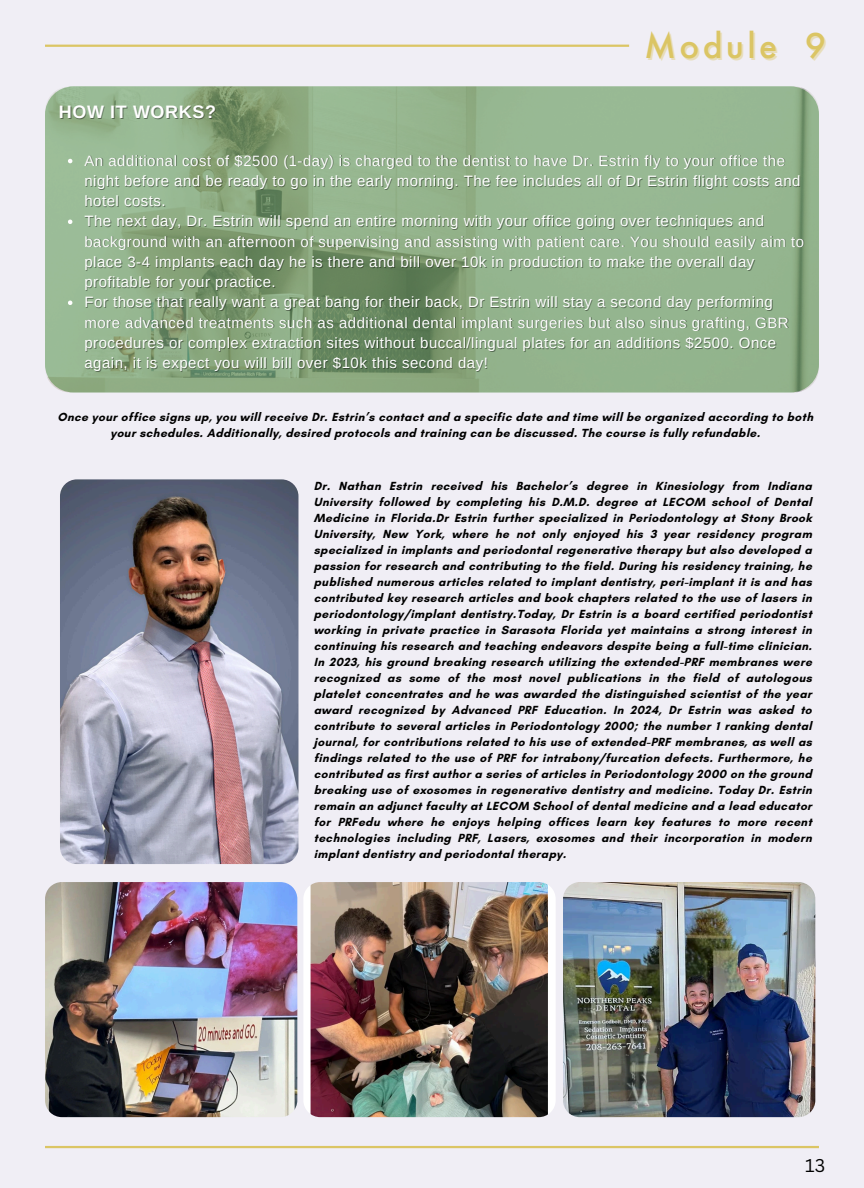
<style>
.page{position:relative;width:864px;height:1188px;background:#f0eef5}
.page>*{position:absolute;margin:0;border:0;box-sizing:border-box;transform-origin:0 0}
.t1{font:500 37.5px "Futura PT";letter-spacing:.09em;color:#dbc564}
.t2{font:700 18px "Arimo";letter-spacing:.035em;color:#fff}
.t3{font:18px "Canva Sans";color:#000}
.t4{font:15px/20.2px "Arimo";letter-spacing:.035em;color:#fff}
.t5{font:700 12px/16px "Glacial Indifference";letter-spacing:.035em;color:#000;text-align:center}
.s1{color:rgb(219 197 100/.4)}
</style>
<div class="page">
<hr style="left:45px;top:1146px;width:774px;height:2px;background:#dbc564">
<hr style="left:45px;top:45px;width:584px;height:2px;background:#dbc564">
<img style="left:45px;top:86px;width:774px;height:306px;border-radius:25px">
<img style="left:60px;top:479px;width:238px;height:385px;border-radius:17px">
<img style="left:45px;top:882px;width:252px;height:235px">
<img style="left:304px;top:882px;width:252px;height:235px">
<img style="left:563px;top:882px;width:252px;height:235px">
<svg style="left:68px;top:159px;width:4px;height:4px"></svg>
<svg style="left:68px;top:220px;width:4px;height:4px"></svg>
<svg style="left:68px;top:301px;width:4px;height:4px"></svg>
<h1 class="t1" style="left:644px;top:21px;width:185px">Module <span class="s1">9</span></h1>
<p class="t2" style="left:59px;top:102px;width:159px">HOW IT WORKS?</p>
<p class="t4" style="left:84px;top:150px;width:702px">An additional cost of $2500 (1-day) is charged to the dentist to have Dr. Estrin fly to your office the</p>
<p class="t4" style="left:84px;top:170px;width:718px">night before and be ready to go in the early morning. The fee includes all of Dr Estrin flight costs and</p>
<p class="t4" style="left:84px;top:191px;width:83px">hotel costs.</p>
<p class="t4" style="left:84px;top:211px;width:721px">The next day, Dr. Estrin will spend an entire morning with your office going over techniques and background with an afternoon of supervising and assisting with patient care. You should easily aim to place 3-4 implants each day he is there and bill over 10k in production to make the overall day profitable for your practice.<br>For those that really want a great bang for their back, Dr Estrin will stay a second day performing more advanced treatments such as additional dental implant surgeries but also sinus grafting, GBR procedures or complex extraction sites without buccal/lingual plates for an additions $2500. Once again, it is expect you will bill over $10k this second day!</p>
<p class="t5" style="left:58px;top:409px;width:757px">Once your office signs up, you will receive Dr. Estrin’s contact and a specific date and time will be organized according to both your schedules. Additionally, desired protocols and training can be discussed. The course is fully refundable.</p>
<p class="t5" style="left:314px;top:478px;width:500px;text-align:justify">Dr. Nathan Estrin received his Bachelor’s degree in Kinesiology from Indiana University followed by completing his D.M.D. degree at LECOM school of Dental Medicine in Florida.Dr Estrin further specialized in Periodontology at Stony Brook University, New York, where he not only enjoyed his 3 year residency program specialized in implants and periodontal regenerative therapy but also developed a passion for research and contributing to the field. During his residency training, he published numerous articles related to implant dentistry, peri-implant it is and has contributed key research articles and book chapters related to the use of lasers in periodontology/implant dentistry.Today, Dr Estrin is a board certified periodontist working in private practice in Sarasota Florida yet maintains a strong interest in continuing his research and teaching endeavors despite being a full-time clinician.<br>In 2023, his ground breaking research utilizing the extended-PRF membranes were recognized as some of the most novel publications in the field of autologous platelet concentrates and he was awarded the distinguished scientist of the year award recognized by Advanced PRF Education. In 2024, Dr Estrin was asked to contribute to several articles in Periodontology 2000; the number 1 ranking dental journal, for contributions related to his use of extended-PRF membranes, as well as findings related to the use of PRF for intrabony/furcation defects. Furthermore, he contributed as first author a series of articles in Periodontology 2000 on the ground breaking use of exosomes in regenerative dentistry and medicine. Today Dr. Estrin remain an adjunct faculty at LECOM School of dental medicine and a lead educator for PRFedu where he enjoys helping offices learn key features to more recent technologies including PRF, Lasers, exosomes and their incorporation in modern implant dentistry and periodontal therapy.</p>
<p class="t3" style="left:805px;top:1152px;width:22px">13</p>
</div>
